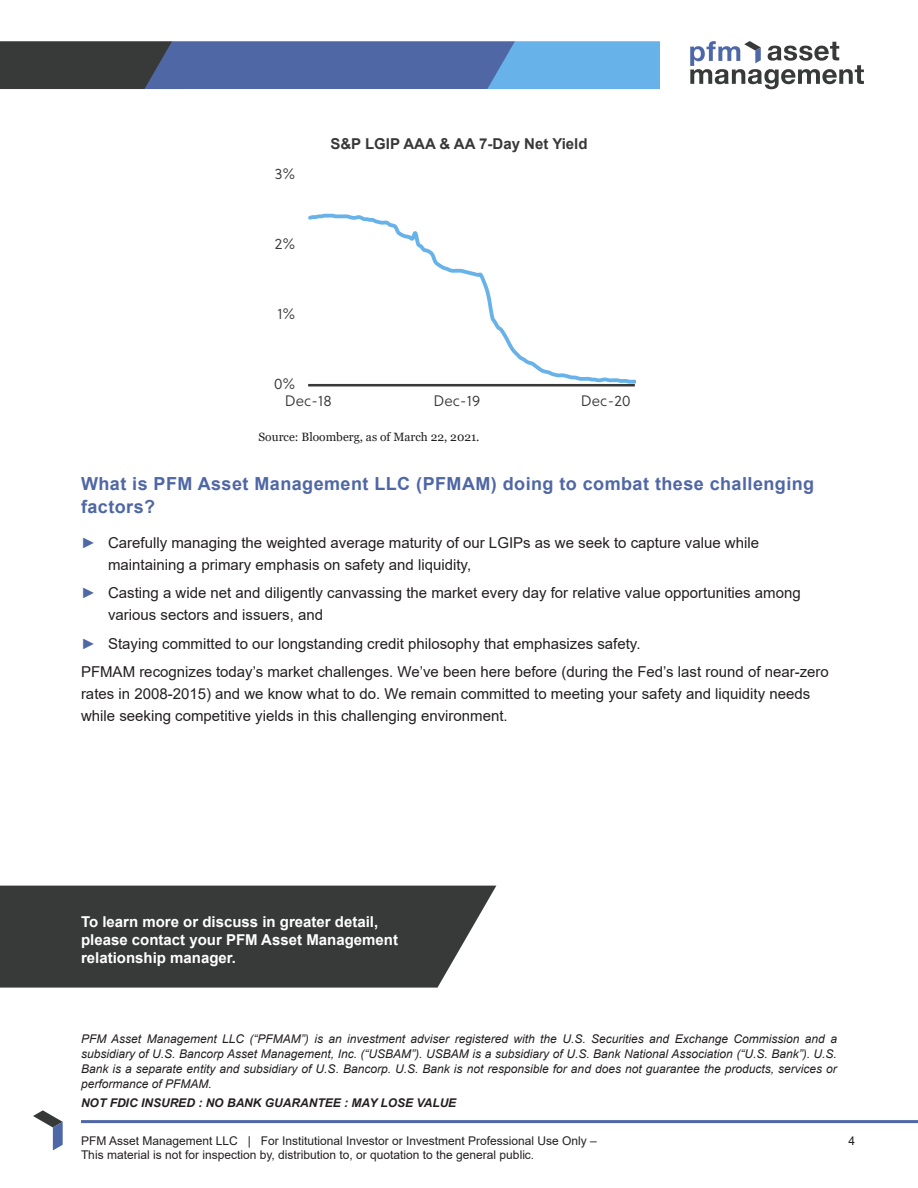
<style>
.page{position:relative;width:918px;height:1188px;background:#fff}
.page>*{position:absolute;margin:0;border:0;box-sizing:border-box;transform-origin:0 0}
.t1{font:700 18px/22.5px "Arial";letter-spacing:.025em;color:#4f67a5}
.t2{font:15.15px "Soleil Lt";color:#383838}
.Body{font:15px/21.8px "Arial";color:#231f20}
.t3{font:700 15px/18px "Arial";color:#fff}
.Title_-_White{font:700 15px "Arial";color:#383839}
.t4{font:italic 12px/15px "Arial";color:#231f20;text-align:justify}
.t5{font:12px "Arial";color:#231f20}
.t6{font:italic 700 12px "Arial";color:#231f20}
.Source_Information{font:12px "Georgia";color:#231f20}
.s1{color:#4f67a5}
</style>
<div class="page">
<hr style="left:82px;top:1120px;width:836px;height:3px;background:#4f67a5">
<svg style="left:33px;top:1110px;width:30px;height:40px"></svg>
<svg style="left:690px;top:41px;width:174px;height:48px"></svg>
<div style="left:0;top:886px;width:496px;height:102px;background:#383939"></div>
<svg style="left:0;top:41px;width:660px;height:48px;background:#506e9b"></svg>
<svg style="left:308px;top:213px;width:328px;height:173px"></svg>
<p class="t2" style="left:275px;top:163px;width:22px">3%</p>
<p class="t2" style="left:275px;top:233px;width:22px">2%</p>
<p class="t2" style="left:277px;top:303px;width:19px">1%</p>
<p class="t2" style="left:274px;top:373px;width:23px">0%</p>
<p class="Title_-_White" style="left:330px;top:133px;width:259px">S&amp;P LGIP AAA &amp; AA 7-Day Net Yield</p>
<p class="t2" style="left:285px;top:390px;width:48px">Dec-18</p>
<p class="t2" style="left:433px;top:390px;width:48px">Dec-19</p>
<p class="t2" style="left:581px;top:390px;width:51px">Dec-20</p>
<p class="Source_Information" style="left:259px;top:429px;width:222px">Source: Bloomberg, as of March 22, 2021.</p>
<p class="t1" style="left:81px;top:473px;width:735px">What is PFM Asset Management LLC (PFMAM) doing to combat these challenging factors?</p>
<p class="Body" style="left:108px;top:532px;width:653px;text-indent:-27px"><span class="s1">►</span> Carefully managing the weighted average maturity of our LGIPs as we seek to capture value while maintaining a primary emphasis on safety and liquidity,</p>
<p class="Body" style="left:108px;top:582px;width:694px;text-indent:-27px"><span class="s1">►</span> Casting a wide net and diligently canvassing the market every day for relative value opportunities among various sectors and issuers, and</p>
<p class="Body" style="left:81px;top:632px;width:561px"><span class="s1">►</span> Staying committed to our longstanding credit philosophy that emphasizes safety.</p>
<p class="Body" style="left:81px;top:661px;width:749px">PFMAM recognizes today’s market challenges. We’ve been here before (during the Fed’s last round of near-zero rates in 2008-2015) and we know what to do. We remain committed to meeting your safety and liquidity needs while seeking competitive yields in this challenging environment.</p>
<p class="t3" style="left:81px;top:913px;width:319px">To learn more or discuss in greater detail, please contact your PFM Asset Management relationship manager.</p>
<p class="t4" style="left:81px;top:1031px;width:758px">PFM Asset Management LLC (“PFMAM”) is an investment adviser registered with the U.S. Securities and Exchange Commission and a subsidiary of U.S. Bancorp Asset Management, Inc. (“USBAM”). USBAM is a subsidiary of U.S. Bank National Association (“U.S. Bank”). U.S.<br>Bank is a separate entity and subsidiary of U.S. Bancorp. U.S. Bank is not responsible for and does not guarantee the products, services or performance of PFMAM.</p>
<p class="t6" style="left:81px;top:1095px;width:377px">NOT FDIC INSURED : NO BANK GUARANTEE : MAY LOSE VALUE</p>
<p class="t5" style="left:81px;top:1132px;width:517px">PFM Asset Management LLC | For Institutional Investor or Investment Professional Use Only –</p>
<p class="t5" style="left:849px;top:1132px;width:8px">4</p>
<p class="t5" style="left:81px;top:1147px;width:455px">This material is not for inspection by, distribution to, or quotation to the general public.</p>
</div>
